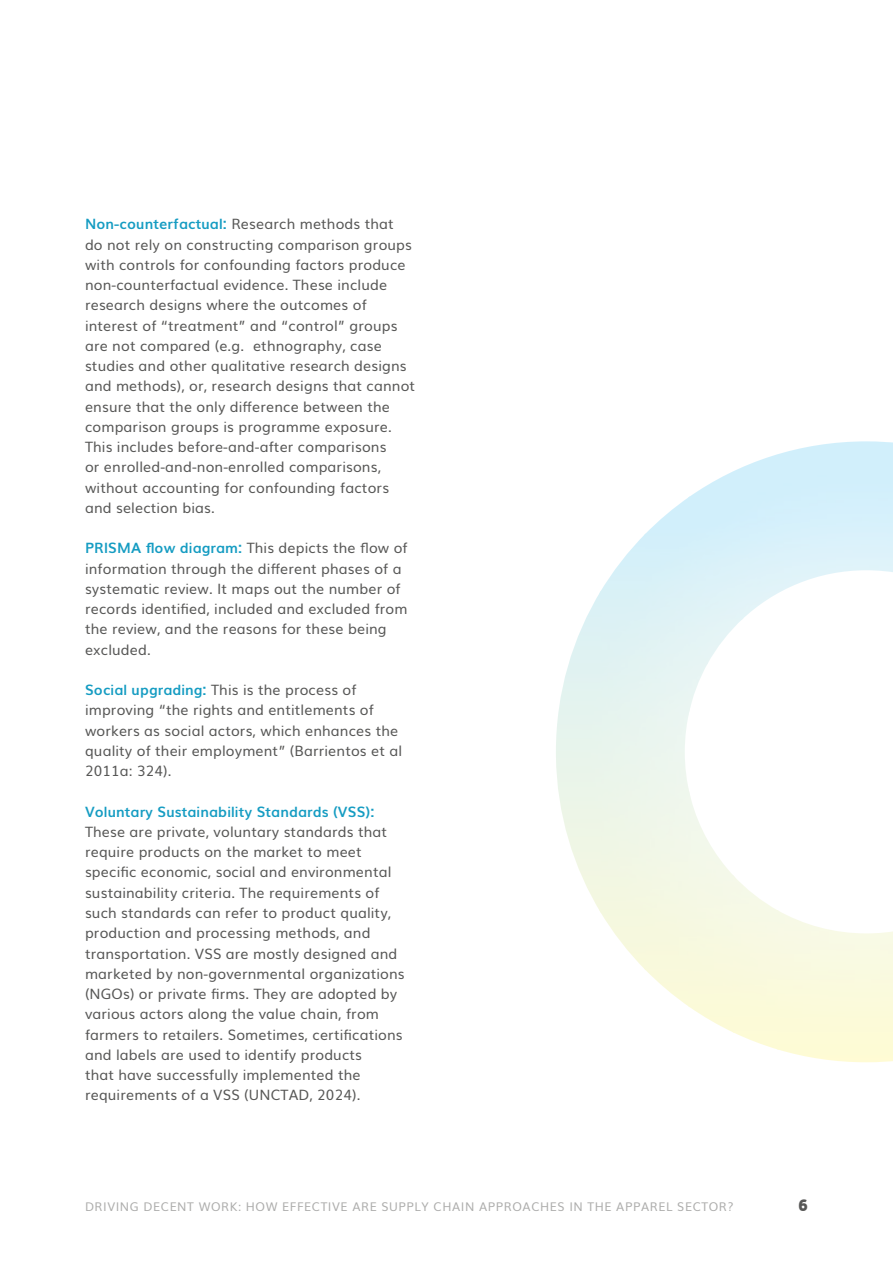
<style>
.page{position:relative;width:893px;height:1263px;background:#fff}
.page>*{position:absolute;margin:0;border:0;box-sizing:border-box;transform-origin:0 0}
.t1{font:700 16.5px "Geomanist";color:#575756}
.t2{font:14.25px/20.2px "Muli";letter-spacing:.01em;color:#575756}
.t3{font:700 14.25px "Muli";letter-spacing:.01em;color:#159cc2}
.t4{font:12px "Muli";letter-spacing:.05em;color:#adadac}
.s1{font-weight:700;color:#159cc2}
</style>
<div class="page">
<img style="left:556px;top:591px;width:45px;height:322px">
<img style="left:688px;top:618px;width:56px;height:44px">
<p class="t2" style="left:85px;top:215px;width:332px"><span class="s1">Non-counterfactual:</span> Research methods that<br>do not rely on constructing comparison groups with controls for confounding factors produce non-counterfactual evidence. These include research designs where the outcomes of interest of “treatment” and “control” groups are not compared (e.g. ethnography, case studies and other qualitative research designs and methods), or, research designs that cannot ensure that the only difference between the comparison groups is programme exposure.<br>This includes before-and-after comparisons<br>or enrolled-and-non-enrolled comparisons, without accounting for confounding factors and selection bias.</p>
<p class="t2" style="left:85px;top:537px;width:324px"><span class="s1">PRISMA flow diagram:</span> This depicts the flow of information through the different phases of a systematic review. It maps out the number of records identified, included and excluded from the review, and the reasons for these being excluded.</p>
<p class="t2" style="left:85px;top:681px;width:319px"><span class="s1">Social upgrading:</span> This is the process of improving “the rights and entitlements of workers as social actors, which enhances the quality of their employment” (Barrientos et al 2011a: 324).</p>
<p class="t3" style="left:85px;top:800px;width:291px">Voluntary Sustainability Standards (VSS):</p>
<p class="t2" style="left:85px;top:823px;width:321px">These are private, voluntary standards that require products on the market to meet specific economic, social and environmental sustainability criteria. The requirements of such standards can refer to product quality, production and processing methods, and transportation. VSS are mostly designed and marketed by non-governmental organizations (NGOs) or private firms. They are adopted by various actors along the value chain, from farmers to retailers. Sometimes, certifications and labels are used to identify products<br>that have successfully implemented the requirements of a VSS (UNCTAD, 2024).</p>
<p class="t4" style="left:85px;top:1200px;width:650px">DRIVING DECENT WORK: HOW EFFECTIVE ARE SUPPLY CHAIN APPROACHES IN THE APPAREL SECTOR?</p>
<p class="t1" style="left:798px;top:1199px;width:11px">6</p>
</div>
